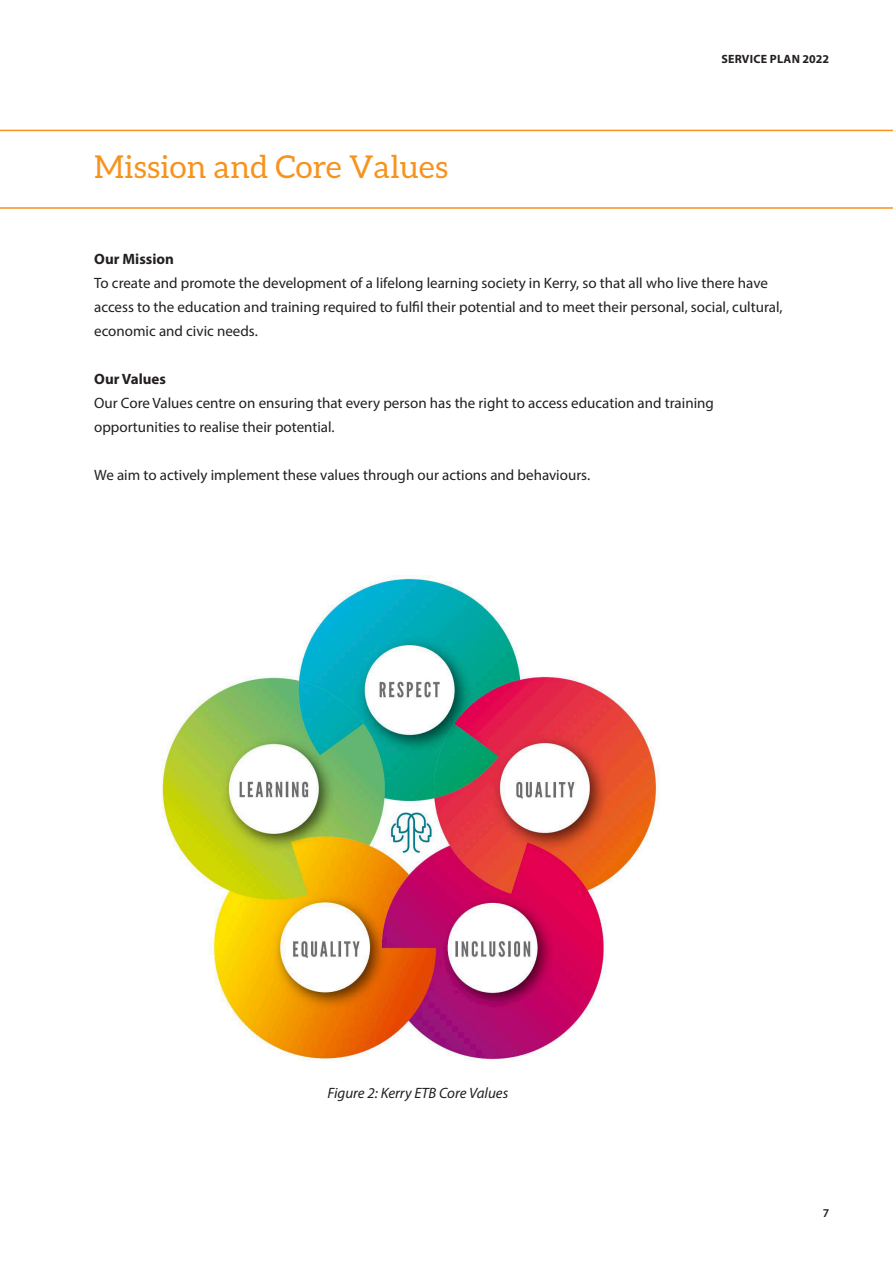
<style>
.page{position:relative;width:893px;height:1263px;background:#fff}
.page>*{position:absolute;margin:0;border:0;box-sizing:border-box;transform-origin:0 0}
.t1{font:31.5px "Aleo";letter-spacing:.01em;color:#f7931d}
.t2{font:15px/24px "Myriad Pro";color:#231f20}
.t3{font:italic 15px "Myriad Pro";color:#231f20}
.t4{font:700 15px "Myriad Pro";color:#231f20}
.t5{font:700 12px "Myriad Pro";letter-spacing:.02em;color:#231f20}
.t6{font:600 12px "Myriad Pro";color:#231f20}
</style>
<div class="page">
<hr style="left:0;top:130px;width:893px;height:1px;background:#f7931d">
<hr style="left:0;top:207px;width:893px;height:2px;background:#f7931d">
<img style="left:162px;top:575px;width:498px;height:486px">
<p class="t1" style="left:94px;top:149px;width:355px">Mission and Core Values</p>
<p class="t5" style="left:721px;top:51px;width:109px">SERVICE PLAN 2022</p>
<p class="t4" style="left:94px;top:249px;width:81px">Our Mission</p>
<p class="t2" style="left:94px;top:270px;width:690px">To create and promote the development of a lifelong learning society in Kerry, so that all who live there have access to the education and training required to fulfil their potential and to meet their personal, social, cultural, economic and civic needs.</p>
<p class="t4" style="left:94px;top:369px;width:73px">Our Values</p>
<p class="t2" style="left:94px;top:390px;width:621px">Our Core Values centre on ensuring that every person has the right to access education and training opportunities to realise their potential.</p>
<p class="t2" style="left:94px;top:462px;width:497px">We aim to actively implement these values through our actions and behaviours.</p>
<p class="t3" style="left:327px;top:1084px;width:182px">Figure 2: Kerry ETB Core Values</p>
<p class="t6" style="left:823px;top:1205px;width:8px">7</p>
</div>
